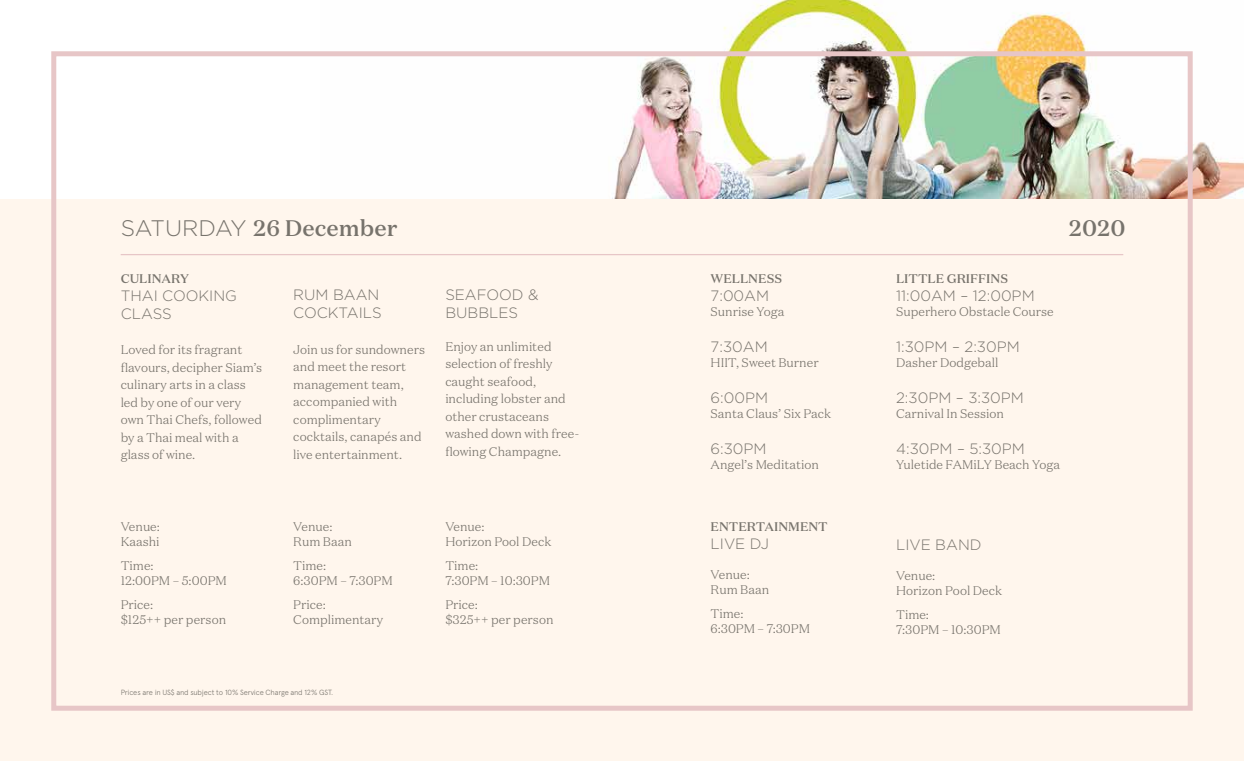
<style>
.page{position:relative;width:1244px;height:762px;background:#fff}
.page>*{position:absolute;margin:0;border:0;box-sizing:border-box;transform-origin:0 0}
.t1{font:500 22.5px "Domaine Text";color:#77736c}
.t2{font:300 15px/18px "Gotham";color:#77736c}
.t3{font:300 12.5px/17.5px "Domaine Text";color:#77736c}
.t4{font:500 12.5px "Domaine Text";color:#77736c}
.t5{font:300 7.5px "Apercu Pro";letter-spacing:-.025em;color:#77736c}
.s1{font-family:"Gotham";font-weight:300}
</style>
<div class="page">
<div style="left:0;top:1px;width:1243px;height:760px;background:#fff6ed"></div>
<div style="left:0;top:0;width:1243px;height:199px;background:#fff"></div>
<img style="left:612px;top:0;width:631px;height:199px">
<div style="left:51px;top:51px;width:1141px;height:660px;border:5px solid #e7c6c7"></div>
<hr style="left:121px;top:254px;width:1002px;height:1px;background:#e7c6c7">
<h1 class="t1" style="left:121px;top:214px;width:278px"><span class="s1">SATURDAY</span> 26 December</h1>
<p class="t4" style="left:121px;top:270px;width:70px">CULINARY</p>
<p class="t2" style="left:121px;top:286px;width:118px">THAI COOKING<br>CLASS</p>
<p class="t3" style="left:121px;top:341px;width:143px">Loved for its fragrant flavours, decipher Siam’s culinary arts in a class led by one of our very own Thai Chefs, followed by a Thai meal with a glass of wine.</p>
<p class="t2" style="left:293px;top:285px;width:90px">RUM BAAN<br>COCKTAILS</p>
<p class="t3" style="left:293px;top:340px;width:133px">Join us for sundowners and meet the resort management team, accompanied with complimentary cocktails, canapés and live entertainment.</p>
<p class="t2" style="left:445px;top:285px;width:95px">SEAFOOD &amp;<br>BUBBLES</p>
<p class="t3" style="left:445px;top:337px;width:135px">Enjoy an unlimited selection of freshly caught seafood, including lobster and other crustaceans washed down with free&shy;flowing Champagne.</p>
<p class="t3" style="left:121px;top:519px;width:41px;line-height:15px">Venue:<br>Kaashi</p>
<p class="t3" style="left:121px;top:558px;width:108px;line-height:15px">Time:<br>12:00PM – 5:00PM</p>
<p class="t3" style="left:121px;top:597px;width:107px;line-height:15px">Price:<br>$125++ per person</p>
<p class="t3" style="left:293px;top:519px;width:60px;line-height:15px">Venue:<br>Rum Baan</p>
<p class="t3" style="left:293px;top:558px;width:101px;line-height:15px">Time:<br>6:30PM – 7:30PM</p>
<p class="t3" style="left:293px;top:597px;width:91px;line-height:15px">Price:<br>Complimentary</p>
<p class="t3" style="left:445px;top:519px;width:108px;line-height:15px">Venue:<br>Horizon Pool Deck</p>
<p class="t3" style="left:445px;top:558px;width:106px;line-height:15px">Time:<br>7:30PM – 10:30PM</p>
<p class="t3" style="left:445px;top:597px;width:110px;line-height:15px">Price:<br>$325++ per person</p>
<p class="t5" style="left:121px;top:686px;width:214px">Prices are in US$ and subject to 10% Service Charge and 12% GST.</p>
<p class="t4" style="left:710px;top:270px;width:73px">WELLNESS</p>
<p class="t2" style="left:710px;top:286px;width:60px">7:00AM</p>
<p class="t3" style="left:710px;top:302px;width:75px">Sunrise Yoga</p>
<p class="t2" style="left:710px;top:337px;width:59px">7:30AM</p>
<p class="t3" style="left:710px;top:353px;width:110px">HIIT, Sweet Burner</p>
<p class="t2" style="left:710px;top:388px;width:59px">6:00PM</p>
<p class="t3" style="left:710px;top:404px;width:122px">Santa Claus’ Six Pack</p>
<p class="t2" style="left:710px;top:439px;width:58px">6:30PM</p>
<p class="t3" style="left:710px;top:455px;width:110px">Angel’s Meditation</p>
<p class="t4" style="left:710px;top:519px;width:119px">ENTERTAINMENT</p>
<p class="t2" style="left:710px;top:534px;width:60px">LIVE DJ</p>
<p class="t3" style="left:710px;top:567px;width:60px;line-height:15px">Venue:<br>Rum Baan</p>
<p class="t3" style="left:710px;top:606px;width:101px;line-height:15px">Time:<br>6:30PM – 7:30PM</p>
<h1 class="t1" style="left:1068px;top:213px;width:58px">2020</h1>
<p class="t4" style="left:896px;top:270px;width:114px">LITTLE GRIFFINS</p>
<p class="t2" style="left:896px;top:286px;width:140px">11:00AM – 12:00PM</p>
<p class="t3" style="left:896px;top:302px;width:159px">Superhero Obstacle Course</p>
<p class="t2" style="left:896px;top:337px;width:125px">1:30PM – 2:30PM</p>
<p class="t3" style="left:896px;top:353px;width:104px">Dasher Dodgeball</p>
<p class="t2" style="left:896px;top:388px;width:129px">2:30PM – 3:30PM</p>
<p class="t3" style="left:896px;top:404px;width:109px">Carnival In Session</p>
<p class="t2" style="left:896px;top:439px;width:130px">4:30PM – 5:30PM</p>
<p class="t3" style="left:896px;top:455px;width:165px">Yuletide FAMiLY Beach Yoga</p>
<p class="t2" style="left:896px;top:535px;width:87px">LIVE BAND</p>
<p class="t3" style="left:896px;top:567px;width:108px;line-height:15px">Venue:<br>Horizon Pool Deck</p>
<p class="t3" style="left:896px;top:606px;width:106px;line-height:15px">Time:<br>7:30PM – 10:30PM</p>
</div>
